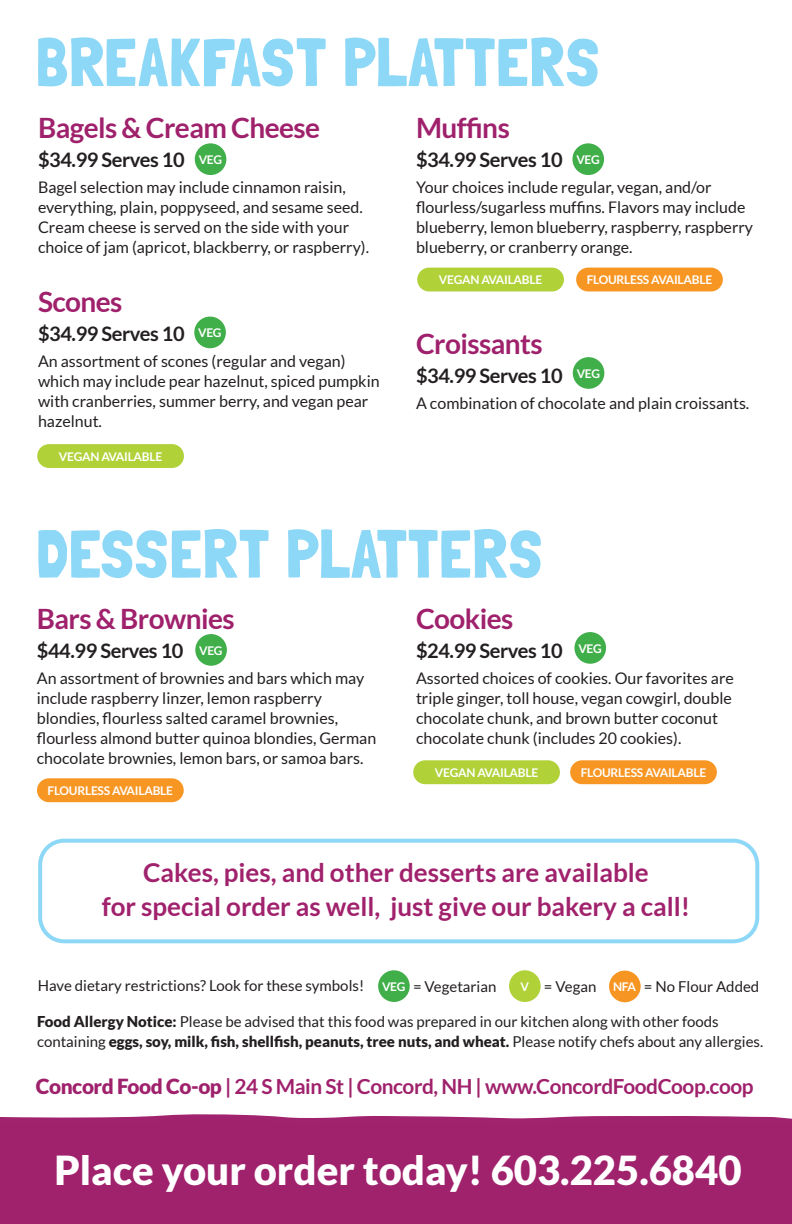
<style>
.page{position:relative;width:792px;height:1224px;background:#fff}
.page>*{position:absolute;margin:0;border:0;box-sizing:border-box;transform-origin:0 0}
.t1{font:68px "Londrina Solid";color:#8dd7f7}
.t2{font:900 40px "Lato";color:#fff}
.t3{font:700 28px "Lato";letter-spacing:-.02em;color:#9f216c}
.t4{font:700 26px "Lato";color:#a0216c}
.t5{font:700 20.8px "Lato";letter-spacing:-.02em;color:#9f216c}
.t6{font:700 20px "Lato";letter-spacing:-.02em;color:#231f20}
.t7{font:16px/20px "Lato";color:#231f20}
.t8{font:15px "Lato";color:#231f20}
.t9{font:900 15px "Lato";color:#231f20}
.t10{font:700 12px "Lato";letter-spacing:-.02em;color:#fff}
.s1{font-weight:900}
.s2{font-weight:400}
</style>
<div class="page">
<div style="left:0;top:1119px;width:792px;height:105px;background:#a0216c"></div>
<div style="left:195px;top:143px;width:31px;height:32px;background:#40ae49;border-radius:50%"></div>
<div style="left:194px;top:317px;width:32px;height:31px;background:#40ae49;border-radius:50%"></div>
<div style="left:37px;top:444px;width:147px;height:24px;background:#b0d138;border-radius:12px"></div>
<div style="left:572px;top:143px;width:32px;height:32px;background:#40ae49;border-radius:50%"></div>
<div style="left:417px;top:268px;width:147px;height:23px;background:#b0d138;border-radius:12px"></div>
<div style="left:576px;top:268px;width:147px;height:23px;background:#f79623;border-radius:12px"></div>
<div style="left:573px;top:357px;width:31px;height:32px;background:#40ae49;border-radius:50%"></div>
<div style="left:574px;top:632px;width:32px;height:32px;background:#40ae49;border-radius:50%"></div>
<div style="left:413px;top:760px;width:147px;height:24px;background:#b0d138;border-radius:12px"></div>
<div style="left:570px;top:760px;width:147px;height:24px;background:#f79623;border-radius:12px"></div>
<div style="left:195px;top:634px;width:32px;height:32px;background:#40ae49;border-radius:50%"></div>
<div style="left:37px;top:778px;width:147px;height:24px;background:#f79623;border-radius:12px"></div>
<div style="left:378px;top:970px;width:32px;height:32px;background:#40ae49;border-radius:50%"></div>
<div style="left:509px;top:970px;width:32px;height:32px;background:#b0d138;border-radius:50%"></div>
<div style="left:609px;top:971px;width:32px;height:31px;background:#f79523;border-radius:50%"></div>
<div style="left:38px;top:839px;width:721px;height:104px;border:4px solid #8dd7f7;border-radius:24px"></div>
<svg style="left:0;top:1114px;width:792px;height:5px"></svg>
<p class="t1" style="left:36px;top:22px;width:566px">BREAKFAST PLATTERS</p>
<p class="t3" style="left:38px;top:112px;width:284px">Bagels &amp; Cream Cheese</p>
<p class="t6" style="left:38px;top:148px;width:148px">$34.99 Serves 10</p>
<p class="t7" style="left:38px;top:177px;width:333px">Bagel selection may include cinnamon raisin, everything, plain, poppyseed, and sesame seed.<br>Cream cheese is served on the side with your choice of jam (apricot, blackberry, or raspberry).</p>
<p class="t10" style="left:199px;top:153px;width:25px">VEG</p>
<p class="t3" style="left:38px;top:286px;width:86px">Scones</p>
<p class="t6" style="left:38px;top:323px;width:148px">$34.99 Serves 10</p>
<p class="t7" style="left:38px;top:351px;width:343px">An assortment of scones (regular and vegan) which may include pear hazelnut, spiced pumpkin with cranberries, summer berry, and vegan pear hazelnut.</p>
<p class="t10" style="left:198px;top:326px;width:25px">VEG</p>
<p class="t10" style="left:59px;top:449px;width:105px">VEGAN AVAILABLE</p>
<p class="t3" style="left:416px;top:112px;width:95px">Muffins</p>
<p class="t6" style="left:416px;top:148px;width:148px">$34.99 Serves 10</p>
<p class="t7" style="left:416px;top:177px;width:339px">Your choices include regular, vegan, and/or flourless/sugarless muffins. Flavors may include blueberry, lemon blueberry, raspberry, raspberry blueberry, or cranberry orange.</p>
<p class="t10" style="left:576px;top:153px;width:25px">VEG</p>
<p class="t10" style="left:439px;top:273px;width:105px">VEGAN AVAILABLE</p>
<p class="t10" style="left:587px;top:273px;width:127px">FLOURLESS AVAILABLE</p>
<p class="t3" style="left:416px;top:327px;width:128px">Croissants</p>
<p class="t6" style="left:416px;top:364px;width:148px">$34.99 Serves 10</p>
<p class="t7" style="left:416px;top:393px;width:335px">A combination of chocolate and plain croissants.</p>
<p class="t10" style="left:577px;top:366px;width:25px">VEG</p>
<p class="t1" style="left:36px;top:514px;width:509px">DESSERT PLATTERS</p>
<p class="t3" style="left:37px;top:602px;width:199px">Bars &amp; Brownies</p>
<p class="t6" style="left:37px;top:639px;width:148px">$44.99 Serves 10</p>
<p class="t7" style="left:37px;top:668px;width:329px">An assortment of brownies and bars which may include raspberry linzer, lemon raspberry</p>
<p class="t7" style="left:37px;top:708px;width:341px">blondies, flourless salted caramel brownies, flourless almond butter quinoa blondies, German chocolate brownies, lemon bars, or samoa bars.</p>
<p class="t10" style="left:199px;top:643px;width:25px">VEG</p>
<p class="t10" style="left:48px;top:784px;width:127px">FLOURLESS AVAILABLE</p>
<p class="t3" style="left:416px;top:602px;width:99px">Cookies</p>
<p class="t6" style="left:416px;top:639px;width:148px">$24.99 Serves 10</p>
<p class="t7" style="left:416px;top:668px;width:319px">Assorted choices of cookies. Our favorites are triple ginger, toll house, vegan cowgirl, double chocolate chunk, and brown butter coconut chocolate chunk (includes 20 cookies).</p>
<p class="t10" style="left:578px;top:641px;width:25px">VEG</p>
<p class="t10" style="left:435px;top:766px;width:105px">VEGAN AVAILABLE</p>
<p class="t10" style="left:581px;top:766px;width:127px">FLOURLESS AVAILABLE</p>
<p class="t4" style="left:143px;top:858px;width:507px">Cakes, pies, and other desserts are available</p>
<p class="t4" style="left:102px;top:892px;width:590px">for special order as well, just give our bakery a call!</p>
<p class="t8" style="left:38px;top:977px;width:328px">Have dietary restrictions? Look for these symbols!</p>
<p class="t10" style="left:382px;top:980px;width:25px">VEG</p>
<p class="t8" style="left:413px;top:978px;width:85px">= Vegetarian</p>
<p class="t10" style="left:520px;top:980px;width:10px">V</p>
<p class="t8" style="left:544px;top:978px;width:54px">= Vegan</p>
<p class="t10" style="left:613px;top:980px;width:24px">NFA</p>
<p class="t8" style="left:644px;top:978px;width:117px">= No Flour Added</p>
<p class="t8" style="left:37px;top:1013px;width:683px"><span class="s1">Food Allergy Notice:</span> Please be advised that this food was prepared in our kitchen along with other foods</p>
<p class="t9" style="left:37px;top:1033px;width:728px"><span class="s2">containing</span> eggs, soy, milk, fish, shellfish, peanuts, tree nuts, and wheat. <span class="s2">Please notify chefs about any allergies.</span></p>
<p class="t5" style="left:36px;top:1075px;width:719px"><span class="s1">Concord Food Co-op</span> | 24 S Main St | Concord, NH | www.ConcordFoodCoop.coop</p>
<p class="t2" style="left:54px;top:1147px;width:689px">Place your order today! 603.225.6840</p>
</div>
